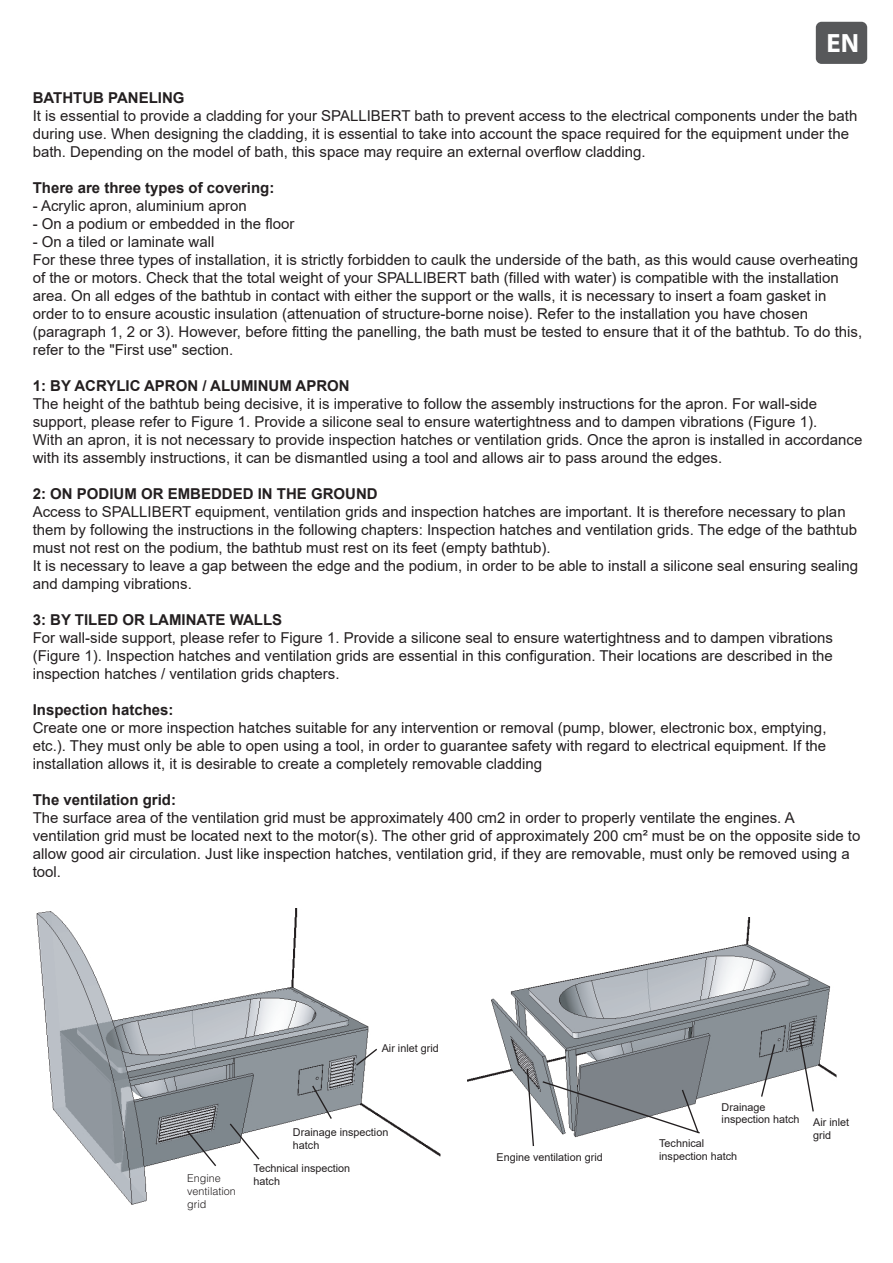
<style>
.page{position:relative;width:893px;height:1263px;background:#fff}
.page>*{position:absolute;margin:0;border:0;box-sizing:border-box;transform-origin:0 0}
.t1{font:700 26.55px "Myriad Pro";color:#fff}
.t2{font:15px/18px "Arial";color:#231f20}
.t3{font:700 15px "Arial";color:#231f20}
.t4{font:10.8px/12.9px "Arial";color:#231f20}
.t5{font:300 10.8px/12.9px "Helvetica LT Std";color:#231f20}
</style>
<div class="page">
<div style="left:816px;top:22px;width:51px;height:42px;background:#57585a;border-radius:6px"></div>
<img style="left:36px;top:908px;width:405px;height:297px">
<svg style="left:228px;top:1122px;width:33px;height:39px"></svg>
<svg style="left:355px;top:1047px;width:24px;height:20px"></svg>
<svg style="left:311px;top:1084px;width:22px;height:36px"></svg>
<svg style="left:185px;top:1129px;width:33px;height:39px"></svg>
<img style="left:467px;top:918px;width:370px;height:220px">
<svg style="left:526px;top:1067px;width:9px;height:79px"></svg>
<svg style="left:798px;top:1034px;width:17px;height:79px"></svg>
<svg style="left:760px;top:1043px;width:16px;height:55px"></svg>
<svg style="left:541px;top:1080px;width:160px;height:54px"></svg>
<h1 class="t1" style="left:827px;top:26px;width:34px">EN</h1>
<p class="t3" style="left:33px;top:87px;width:153px">BATHTUB PANELING</p>
<p class="t2" style="left:33px;top:106px;width:826px">It is essential to provide a cladding for your SPALLIBERT bath to prevent access to the electrical components under the bath during use. When designing the cladding, it is essential to take into account the space required for the equipment under the bath. Depending on the model of bath, this space may require an external overflow cladding.</p>
<p class="t3" style="left:33px;top:177px;width:243px">There are three types of covering:</p>
<p class="t2" style="left:33px;top:196px;width:216px">- Acrylic apron, aluminium apron</p>
<p class="t2" style="left:33px;top:214px;width:263px">- On a podium or embedded in the floor</p>
<p class="t2" style="left:33px;top:232px;width:831px">- On a tiled or laminate wall<br>For these three types of installation, it is strictly forbidden to caulk the underside of the bath, as this would cause overheating of the or motors. Check that the total weight of your SPALLIBERT bath (filled with water) is compatible with the installation area. On all edges of the bathtub in contact with either the support or the walls, it is necessary to insert a foam gasket in order to to ensure acoustic insulation (attenuation of structure-borne noise). Refer to the installation you have chosen (paragraph 1, 2 or 3). However, before fitting the panelling, the bath must be tested to ensure that it of the bathtub. To do this, refer to the "First use" section.</p>
<p class="t3" style="left:33px;top:375px;width:318px">1: BY ACRYLIC APRON / ALUMINUM APRON</p>
<p class="t2" style="left:33px;top:394px;width:831px">The height of the bathtub being decisive, it is imperative to follow the assembly instructions for the apron. For wall-side support, please refer to Figure 1. Provide a silicone seal to ensure watertightness and to dampen vibrations (Figure 1).<br>With an apron, it is not necessary to provide inspection hatches or ventilation grids. Once the apron is installed in accordance with its assembly instructions, it can be dismantled using a tool and allows air to pass around the edges.</p>
<p class="t3" style="left:33px;top:483px;width:347px">2: ON PODIUM OR EMBEDDED IN THE GROUND</p>
<p class="t2" style="left:33px;top:502px;width:827px">Access to SPALLIBERT equipment, ventilation grids and inspection hatches are important. It is therefore necessary to plan them by following the instructions in the following chapters: Inspection hatches and ventilation grids. The edge of the bathtub must not rest on the podium, the bathtub must rest on its feet (empty bathtub).<br>It is necessary to leave a gap between the edge and the podium, in order to be able to install a silicone seal ensuring sealing and damping vibrations.</p>
<p class="t3" style="left:33px;top:609px;width:251px">3: BY TILED OR LAMINATE WALLS</p>
<p class="t2" style="left:33px;top:628px;width:802px;text-align:justify">For wall-side support, please refer to Figure 1. Provide a silicone seal to ensure watertightness and to dampen vibrations (Figure 1). Inspection hatches and ventilation grids are essential in this configuration. Their locations are described in the inspection hatches / ventilation grids chapters.</p>
<p class="t3" style="left:33px;top:699px;width:142px">Inspection hatches:</p>
<p class="t2" style="left:33px;top:718px;width:795px;text-align:justify">Create one or more inspection hatches suitable for any intervention or removal (pump, blower, electronic box, emptying, etc.). They must only be able to open using a tool, in order to guarantee safety with regard to electrical equipment. If the installation allows it, it is desirable to create a completely removable cladding</p>
<p class="t3" style="left:33px;top:789px;width:145px">The ventilation grid:</p>
<p class="t2" style="left:33px;top:808px;width:829px">The surface area of the ventilation grid must be approximately 400 cm2 in order to properly ventilate the engines. A ventilation grid must be located next to the motor(s). The other grid of approximately 200 cm² must be on the opposite side to allow good air circulation. Just like inspection hatches, ventilation grid, if they are removable, must only be removed using a tool.</p>
<p class="t4" style="left:382px;top:1041px;width:59px">Air inlet grid</p>
<p class="t4" style="left:293px;top:1126px;width:97px">Drainage inspection hatch</p>
<p class="t5" style="left:187px;top:1171px;width:50px">Engine ventilation grid</p>
<p class="t4" style="left:254px;top:1162px;width:98px">Technical inspection hatch</p>
<p class="t4" style="left:496px;top:1151px;width:108px">Engine ventilation grid</p>
<p class="t4" style="left:722px;top:1100px;width:80px">Drainage inspection hatch</p>
<p class="t4" style="left:659px;top:1137px;width:80px">Technical inspection hatch</p>
<p class="t4" style="left:813px;top:1115px;width:38px">Air inlet grid</p>
</div>
